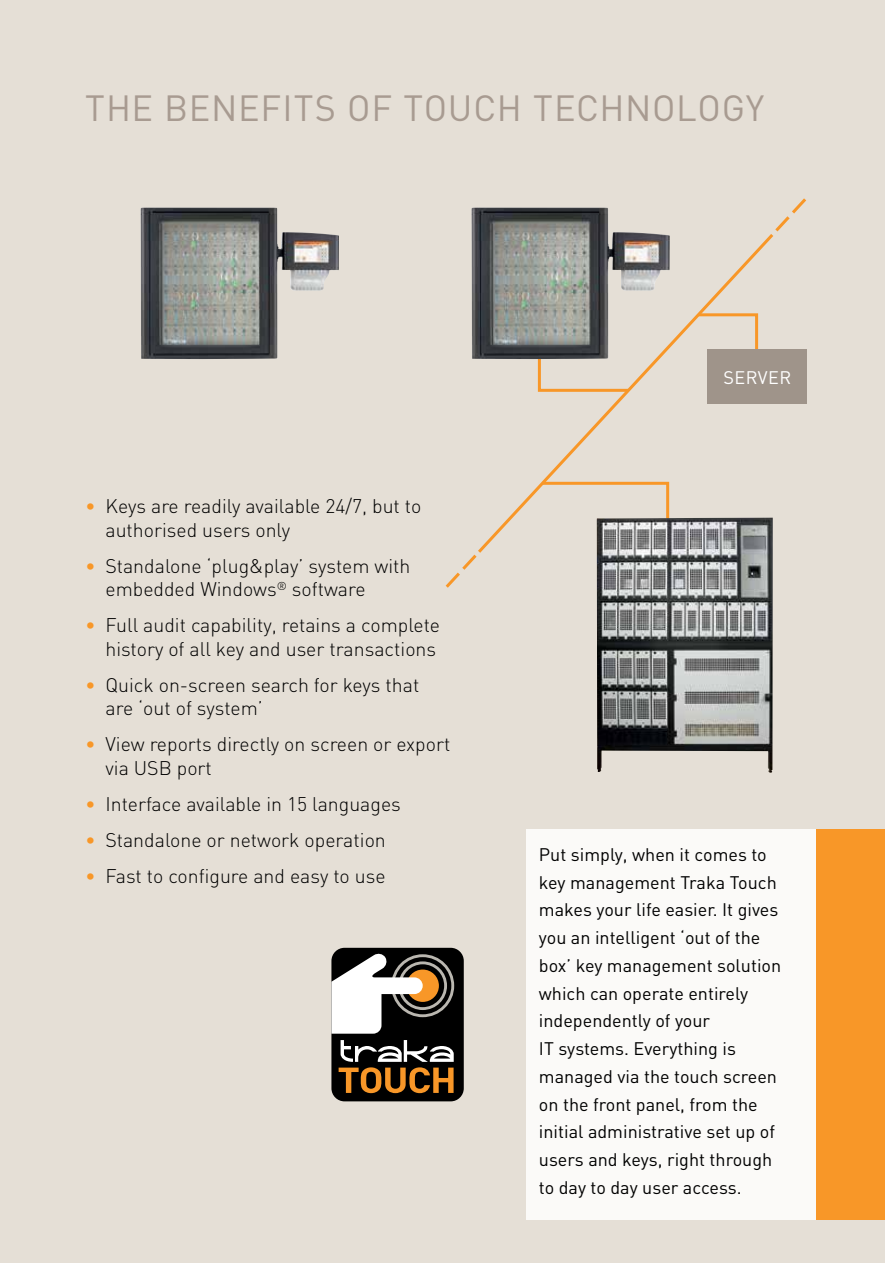
<style>
.page{position:relative;width:885px;height:1263px;background:#fff}
.page>*{position:absolute;margin:0;border:0;box-sizing:border-box;transform-origin:0 0}
.t1{font:36px "DIN";letter-spacing:.02em;color:#a89b91}
.t2{font:300 19.5px/23.4px "DIN";color:#000}
.t3{font:18px/27.8px "DIN";color:#000}
.t4{font:18px "DIN";letter-spacing:.025em;color:#fff}
.s1{color:#f89728}
</style>
<div class="page">
<div style="left:0;top:0;width:884px;height:1263px;background:#e5dfd6"></div>
<svg style="left:478px;top:234px;width:296px;height:322px"></svg>
<svg style="left:772px;top:198px;width:35px;height:37px"></svg>
<svg style="left:445px;top:551px;width:34px;height:37px"></svg>
<svg style="left:536px;top:359px;width:95px;height:34px"></svg>
<svg style="left:695px;top:312px;width:64px;height:40px"></svg>
<svg style="left:539px;top:480px;width:131px;height:42px"></svg>
<div style="left:707px;top:349px;width:99px;height:55px;background:#9f948a"></div>
<img style="left:471px;top:208px;width:199px;height:151px">
<img style="left:140px;top:208px;width:199px;height:151px">
<img style="left:596px;top:518px;width:176px;height:255px">
<div style="left:526px;top:829px;width:290px;height:391px;background:#fbfaf8"></div>
<div style="left:816px;top:829px;width:68px;height:391px;background:#f89728"></div>
<div style="left:331px;top:948px;width:132px;height:153px;background:#000;border-radius:13px"></div>
<svg style="left:331px;top:953px;width:123px;height:81px"></svg>
<svg style="left:338px;top:1040px;width:115px;height:53px"></svg>
<h1 class="t1" style="left:85px;top:86px;width:680px">THE BENEFITS OF TOUCH TECHNOLOGY</h1>
<p class="t2" style="left:105px;top:494px;width:317px;text-indent:-20px"><span class="s1">•</span> Keys are readily available 24/7, but to authorised users only</p>
<p class="t2" style="left:105px;top:554px;width:306px;text-indent:-20px"><span class="s1">•</span> Standalone ‘plug&amp;play’ system with embedded Windows<sup>®</sup> software</p>
<p class="t2" style="left:85px;top:613px;width:356px;text-align:right"><span class="s1">•</span> Full audit capability, retains a complete history of all key and user transactions</p>
<p class="t2" style="left:105px;top:673px;width:315px;text-indent:-20px"><span class="s1">•</span> Quick on-screen search for keys that are ‘out of system’</p>
<p class="t2" style="left:105px;top:732px;width:346px;text-indent:-20px"><span class="s1">•</span> View reports directly on screen or export via USB port</p>
<p class="t2" style="left:85px;top:792px;width:317px"><span class="s1">•</span> Interface available in 15 languages</p>
<p class="t2" style="left:85px;top:828px;width:302px"><span class="s1">•</span> Standalone or network operation</p>
<p class="t2" style="left:85px;top:864px;width:302px"><span class="s1">•</span> Fast to configure and easy to use</p>
<p class="t4" style="left:723px;top:366px;width:69px">SERVER</p>
<p class="t3" style="left:539px;top:840px;width:244px">Put simply, when it comes to key management Traka Touch makes your life easier. It gives you an intelligent ‘out of the box’ key management solution which can operate entirely independently of your<br>IT systems. Everything is managed via the touch screen on the front panel, from the initial administrative set up of users and keys, right through to day to day user access.</p>
</div>
